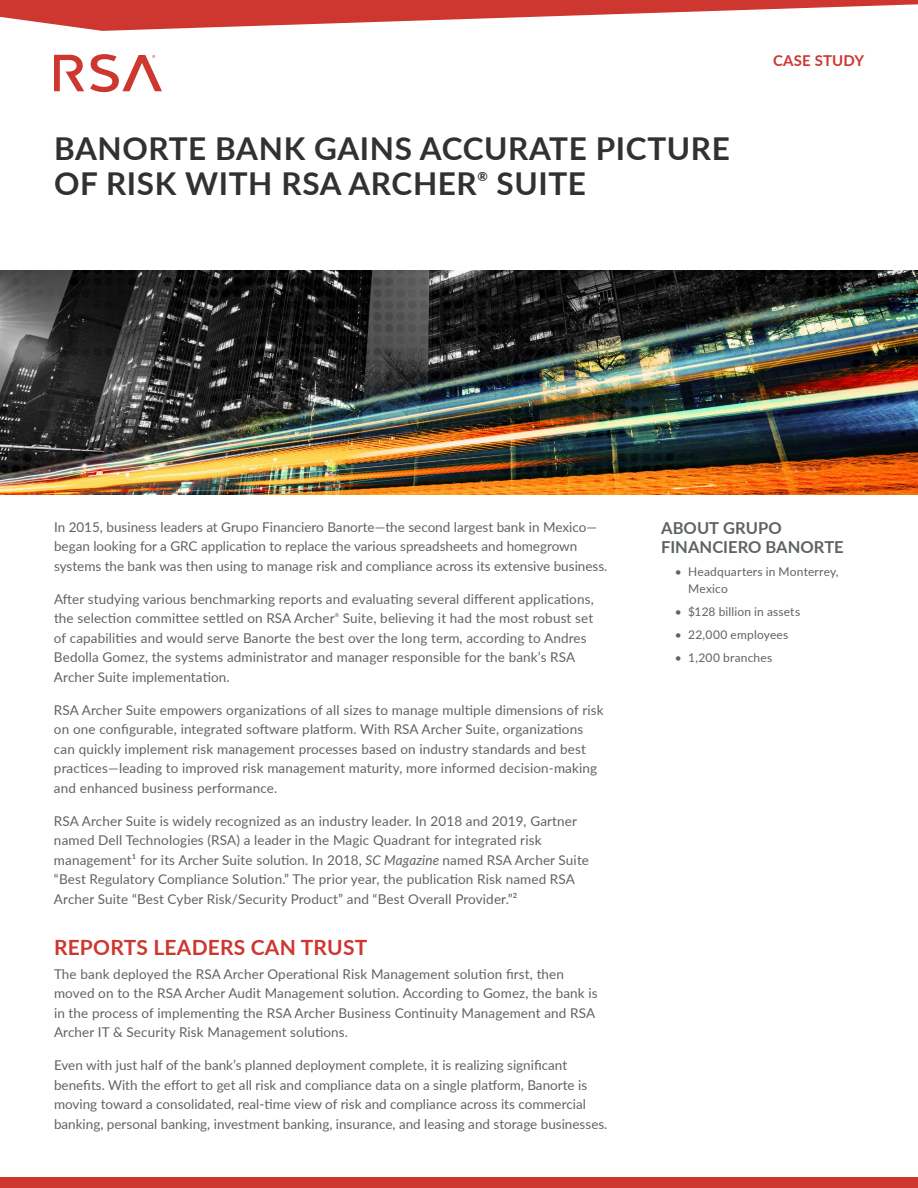
<style>
.page{position:relative;width:918px;height:1188px;background:#fff}
.page>*{position:absolute;margin:0;border:0;box-sizing:border-box;transform-origin:0 0}
.t1{font:700 31.5px/34.5px "Lato";letter-spacing:.02em;color:#323030}
.t2{font:700 21px "Lato";letter-spacing:.01em;color:#ce372f}
.t3{font:700 16.5px/18.8px "Lato";letter-spacing:.005em;color:#5e6367}
.t4{font:700 15px "Lato";letter-spacing:.01em;color:#ce372f}
.t5{font:13.5px/19.5px "Lato";letter-spacing:.01em;color:#5e6367}
.t6{font:700 12.6px "Lato";color:#323030}
.t7{font:12px/16.5px "Lato";letter-spacing:.015em;color:#5e6367}
.t8{font:5.4px "Lato";color:#5e6367}
.s1{font-style:italic}
</style>
<div class="page">
<div style="left:0;top:1178px;width:918px;height:10px;background:#ce372f"></div>
<svg style="left:0;top:0;width:918px;height:31px"></svg>
<svg style="left:54px;top:54px;width:108px;height:38px"></svg>
<img style="left:0;top:270px;width:918px;height:225px">
<h1 class="t1" style="left:54px;top:130px;width:677px">BANORTE BANK GAINS ACCURATE PICTURE<br>OF RISK WITH RSA ARCHER</h1>
<p class="t6" style="left:478px;top:167px;width:12px">®</p>
<h1 class="t1" style="left:497px;top:165px;width:91px">SUITE</h1>
<p class="t4" style="left:773px;top:50px;width:92px">CASE STUDY</p>
<p class="t5" style="left:54px;top:516px;width:555px">In 2015, business leaders at Grupo Financiero Banorte—the second largest bank in Mexico— began looking for a GRC application to replace the various spreadsheets and homegrown systems the bank was then using to manage risk and compliance across its extensive business.</p>
<p class="t5" style="left:54px;top:588px;width:541px">After studying various benchmarking reports and evaluating several different applications, the selection committee settled on RSA Archer</p>
<p class="t5" style="left:54px;top:608px;width:541px;text-indent:289px">Suite, believing it had the most robust set of capabilities and would serve Banorte the best over the long term, according to Andres Bedolla Gomez, the systems administrator and manager responsible for the bank’s RSA Archer Suite implementation.</p>
<p class="t5" style="left:54px;top:699px;width:551px">RSA Archer Suite empowers organizations of all sizes to manage multiple dimensions of risk on one configurable, integrated software platform. With RSA Archer Suite, organizations can quickly implement risk management processes based on industry standards and best practices—leading to improved risk management maturity, more informed decision-making and enhanced business performance.</p>
<p class="t5" style="left:54px;top:810px;width:537px">RSA Archer Suite is widely recognized as an industry leader. In 2018 and 2019, Gartner named Dell Technologies (RSA) a leader in the Magic Quadrant for integrated risk management¹ for its Archer Suite solution. In 2018, <span class="s1">SC Magazine</span> named RSA Archer Suite “Best Regulatory Compliance Solution.” The prior year, the publication Risk named RSA Archer Suite “Best Cyber Risk/Security Product” and “Best Overall Provider.”²</p>
<h2 class="t2" style="left:54px;top:932px;width:315px">REPORTS LEADERS CAN TRUST</h2>
<p class="t5" style="left:54px;top:963px;width:545px">The bank deployed the RSA Archer Operational Risk Management solution first, then moved on to the RSA Archer Audit Management solution. According to Gomez, the bank is in the process of implementing the RSA Archer Business Continuity Management and RSA Archer IT &amp; Security Risk Management solutions.</p>
<p class="t5" style="left:54px;top:1055px;width:555px">Even with just half of the bank’s planned deployment complete, it is realizing significant benefits. With the effort to get all risk and compliance data on a single platform, Banorte is moving toward a consolidated, real-time view of risk and compliance across its commercial banking, personal banking, investment banking, insurance, and leasing and storage businesses.</p>
<p class="t8" style="left:335px;top:611px;width:6px">®</p>
<p class="t3" style="left:661px;top:518px;width:184px">ABOUT GRUPO<br>FINANCIERO BANORTE</p>
<p class="t7" style="left:688px;top:563px;width:152px;text-indent:-14px">• Headquarters in Monterrey,<br>Mexico</p>
<p class="t7" style="left:675px;top:603px;width:127px">• $128 billion in assets</p>
<p class="t7" style="left:675px;top:626px;width:115px">• 22,000 employees</p>
<p class="t7" style="left:675px;top:649px;width:99px">• 1,200 branches</p>
</div>
